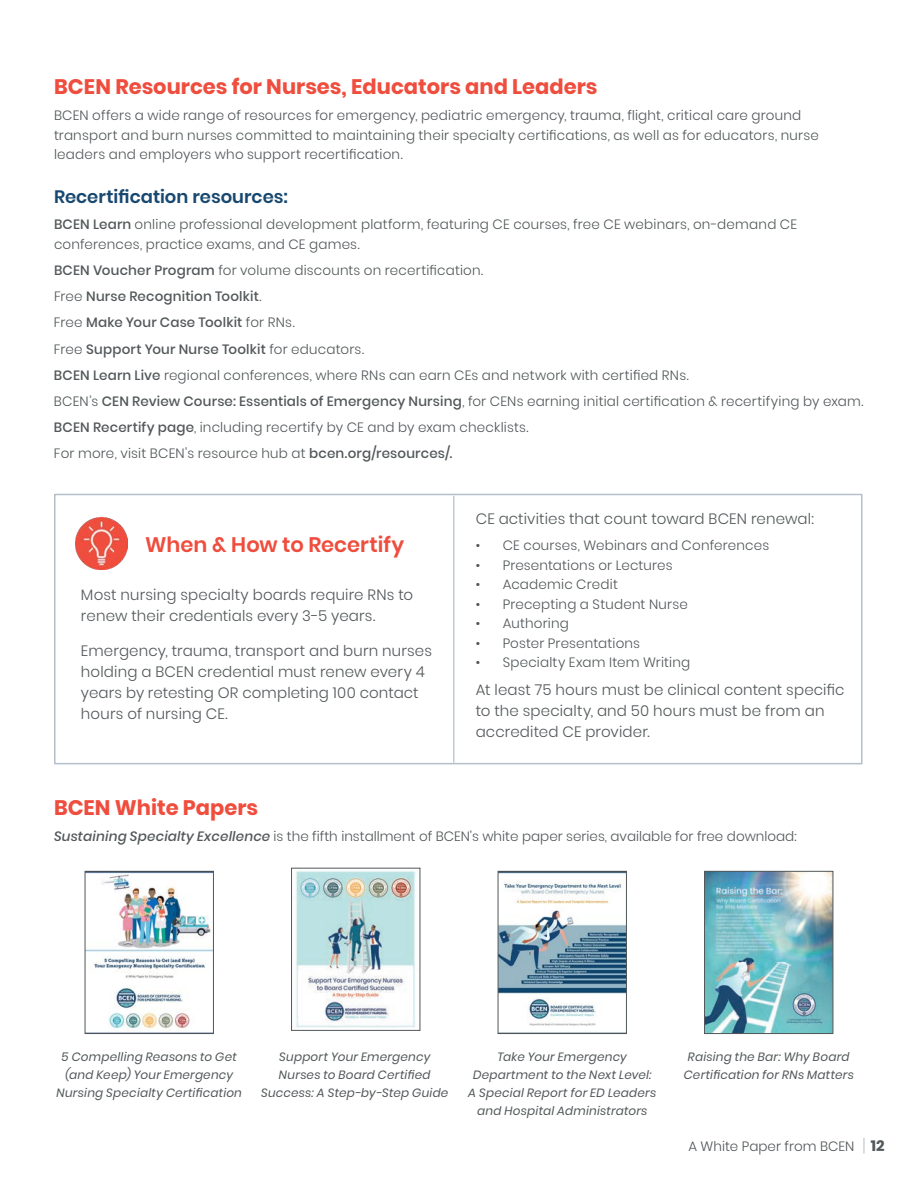
<style>
.page{position:relative;width:918px;height:1188px;background:#fff}
.page>*{position:absolute;margin:0;border:0;box-sizing:border-box;transform-origin:0 0}
.t1{font:700 21px "Poppins";color:#ef4d3d}
.t2{font:600 21px "Poppins";color:#ef4d3d}
.t3{font:600 18px "Poppins";color:#18486f}
.t4{font:300 15px/21px "Poppins";letter-spacing:.01em;color:#525759}
.t5{font:700 15px "Poppins";color:#525759}
.t6{font:300 13.5px/19.5px "Poppins";letter-spacing:.015em;color:#525759}
.t7{font:500 13.5px "Poppins";letter-spacing:.015em;color:#525759}
.t8{font:italic 12px/18px "Poppins";letter-spacing:.02em;color:#525759;text-align:center}
.s1{font-weight:500}
.s2{font-weight:300}
.s3{font-weight:500;font-style:italic}
</style>
<div class="page">
<div style="left:54px;top:494px;width:808px;height:270px;background:#fff;border:2px solid #b4bfc9"></div>
<img style="left:76px;top:517px;width:52px;height:52px">
<hr style="left:453px;top:496px;width:1px;height:267px;background:#c1cad2">
<img style="left:706px;top:873px;width:125px;height:159px">
<div style="left:704px;top:871px;width:129px;height:163px;border:1px solid #525759"></div>
<img style="left:87px;top:873px;width:125px;height:158px">
<div style="left:85px;top:871px;width:129px;height:163px;border:1px solid #525759"></div>
<img style="left:500px;top:873px;width:125px;height:153px">
<div style="left:498px;top:871px;width:129px;height:163px;border:1px solid #525759"></div>
<img style="left:295px;top:871px;width:122px;height:157px">
<div style="left:291px;top:868px;width:129px;height:163px;border:1px solid #525759"></div>
<p class="t1" style="left:54px;top:75px;width:545px">BCEN Resources for Nurses, Educators and Leaders</p>
<p class="t6" style="left:54px;top:106px;width:766px">BCEN offers a wide range of resources for emergency, pediatric emergency, trauma, flight, critical care ground transport and burn nurses committed to maintaining their specialty certifications, as well as for educators, nurse leaders and employers who support recertification.</p>
<p class="t3" style="left:54px;top:186px;width:235px">Recertification resources:</p>
<p class="t6" style="left:54px;top:215px;width:745px"><span class="s1">BCEN Learn</span> online professional development platform, featuring CE courses, free CE webinars, on-demand CE conferences, practice exams, and CE games.</p>
<p class="t6" style="left:54px;top:260px;width:431px"><span class="s1">BCEN Voucher Program</span> for volume discounts on recertification.</p>
<p class="t7" style="left:54px;top:288px;width:209px"><span class="s2">Free</span> Nurse Recognition Toolkit<span class="s2">.</span></p>
<p class="t7" style="left:54px;top:315px;width:242px"><span class="s2">Free</span> Make Your Case Toolkit <span class="s2">for RNs.</span></p>
<p class="t7" style="left:54px;top:341px;width:312px"><span class="s2">Free</span> Support Your Nurse Toolkit <span class="s2">for educators.</span></p>
<p class="t6" style="left:54px;top:365px;width:636px"><span class="s1">BCEN Learn Live</span> regional conferences, where RNs can earn CEs and network with certified RNs.</p>
<p class="t6" style="left:54px;top:392px;width:811px">BCEN’s <span class="s1">CEN Review Course: Essentials of Emergency Nursing</span>, for CENs earning initial certification &amp; recertifying by exam.</p>
<p class="t6" style="left:54px;top:418px;width:476px"><span class="s1">BCEN Recertify page</span>, including recertify by CE and by exam checklists.</p>
<p class="t6" style="left:54px;top:444px;width:400px">For more, visit BCEN's resource hub at <span class="s1">bcen.org/resources/.</span></p>
<p class="t2" style="left:145px;top:532px;width:261px">When &amp; How to Recertify</p>
<p class="t4" style="left:81px;top:584px;width:334px">Most nursing specialty boards require RNs to renew their credentials every 3-5 years.</p>
<p class="t4" style="left:81px;top:640px;width:352px">Emergency, trauma, transport and burn nurses holding a BCEN credential must renew every 4 years by retesting OR completing 100 contact hours of nursing CE.</p>
<p class="t4" style="left:476px;top:508px;width:340px">CE activities that count toward BCEN renewal:</p>
<p class="t6" style="left:476px;top:536px;width:295px">• CE courses, Webinars and Conferences</p>
<p class="t6" style="left:476px;top:555px;width:198px">• Presentations or Lectures</p>
<p class="t6" style="left:476px;top:575px;width:144px">• Academic Credit</p>
<p class="t6" style="left:476px;top:594px;width:214px">• Precepting a Student Nurse</p>
<p class="t6" style="left:476px;top:614px;width:95px">• Authoring</p>
<p class="t6" style="left:476px;top:633px;width:166px">• Poster Presentations</p>
<p class="t6" style="left:476px;top:653px;width:216px">• Specialty Exam Item Writing</p>
<p class="t4" style="left:476px;top:679px;width:370px">At least 75 hours must be clinical content specific to the specialty, and 50 hours must be from an accredited CE provider.</p>
<p class="t1" style="left:54px;top:795px;width:206px">BCEN White Papers</p>
<p class="t6" style="left:54px;top:826px;width:744px"><span class="s3">Sustaining Specialty Excellence</span> is the fifth installment of BCEN’s white paper series, available for free download:</p>
<p class="t8" style="left:56px;top:1048px;width:187px">5 Compelling Reasons to Get (and Keep) Your Emergency<br>Nursing Specialty Certification</p>
<p class="t8" style="left:468px;top:1048px;width:189px">Take Your Emergency<br>Department to the Next Level:<br>A Special Report for ED Leaders and Hospital Administrators</p>
<p class="t8" style="left:261px;top:1048px;width:189px">Support Your Emergency<br>Nurses to Board Certified<br>Success: A Step-by-Step Guide</p>
<p class="t8" style="left:684px;top:1048px;width:172px">Raising the Bar: Why Board<br>Certification for RNs Matters</p>
<p class="t6" style="left:688px;top:1136px;width:167px">A White Paper from BCEN</p>
<p class="t5" style="left:871px;top:1137px;width:15px">12</p>
</div>
